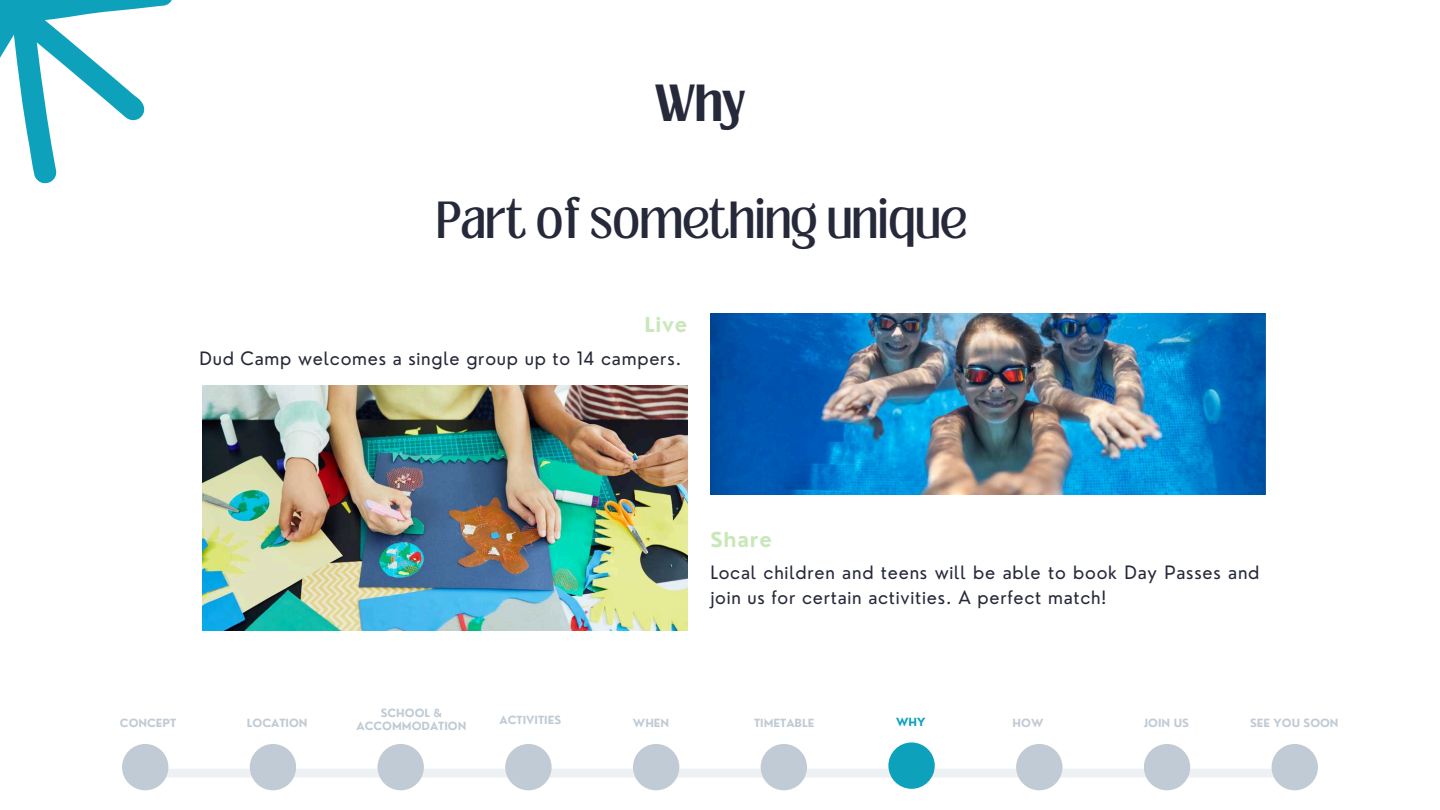
<style>
.page{position:relative;width:1440px;height:810px;background:#fff}
.page>*{position:absolute;margin:0;border:0;box-sizing:border-box;transform-origin:0 0}
.t1{font:40px "Loubag";color:#26293a}
.t2{font:700 40px "Loubag";color:#26293a}
.t3{font:700 20px "Nourd";letter-spacing:.04em;color:#c8e8ba}
.t4{font:18px/24.8px "Nourd";letter-spacing:.04em;color:#26293a}
.t5{font:700 11px "Nourd";color:#c0cbd5}
.t6{font:700 11px "Nourd";color:#0da1bb}
</style>
<div class="page">
<svg style="left:0;top:0;width:172px;height:184px"></svg>
<img style="left:203px;top:385px;width:484px;height:245px">
<img style="left:710px;top:313px;width:555px;height:181px">
<div style="left:144px;top:769px;width:1152px;height:9px;background:#eef1f3"></div>
<div style="left:122px;top:744px;width:46px;height:46px;background:#c0cbd5;border-radius:50%"></div>
<div style="left:378px;top:744px;width:46px;height:46px;background:#c0cbd5;border-radius:50%"></div>
<div style="left:1144px;top:744px;width:46px;height:46px;background:#c0cbd5;border-radius:50%"></div>
<div style="left:633px;top:744px;width:46px;height:46px;background:#c0cbd5;border-radius:50%"></div>
<div style="left:505px;top:744px;width:47px;height:46px;background:#c0cbd5;border-radius:50%"></div>
<div style="left:761px;top:744px;width:46px;height:46px;background:#c0cbd5;border-radius:50%"></div>
<div style="left:1016px;top:744px;width:46px;height:46px;background:#c0cbd5;border-radius:50%"></div>
<div style="left:250px;top:744px;width:46px;height:46px;background:#c0cbd5;border-radius:50%"></div>
<div style="left:1272px;top:744px;width:46px;height:46px;background:#c0cbd5;border-radius:50%"></div>
<div style="left:888px;top:742px;width:47px;height:47px;background:#0da1bb;border-radius:50%"></div>
<h1 class="t2" style="left:657px;top:71px;width:91px">Why</h1>
<h1 class="t1" style="left:435px;top:188px;width:533px">Part of something unique</h1>
<p class="t3" style="left:644px;top:312px;width:45px">Live</p>
<p class="t4" style="left:200px;top:346px;width:484px">Dud Camp welcomes a single group up to 14 campers.</p>
<p class="t3" style="left:710px;top:527px;width:63px">Share</p>
<p class="t4" style="left:710px;top:560px;width:551px">Local children and teens will be able to book Day Passes and join us for certain activities. A perfect match!</p>
<p class="t5" style="left:381px;top:706px;width:63px">SCHOOL &amp;</p>
<p class="t5" style="left:120px;top:716px;width:58px">CONCEPT</p>
<p class="t5" style="left:357px;top:719px;width:111px">ACCOMMODATION</p>
<p class="t5" style="left:247px;top:716px;width:62px">LOCATION</p>
<p class="t5" style="left:500px;top:713px;width:63px">ACTIVITIES</p>
<p class="t5" style="left:633px;top:716px;width:38px">WHEN</p>
<p class="t5" style="left:754px;top:716px;width:62px">TIMETABLE</p>
<p class="t6" style="left:896px;top:715px;width:31px">WHY</p>
<p class="t5" style="left:1013px;top:716px;width:32px">HOW</p>
<p class="t5" style="left:1144px;top:716px;width:47px">JOIN US</p>
<p class="t5" style="left:1250px;top:716px;width:90px">SEE YOU SOON</p>
</div>
